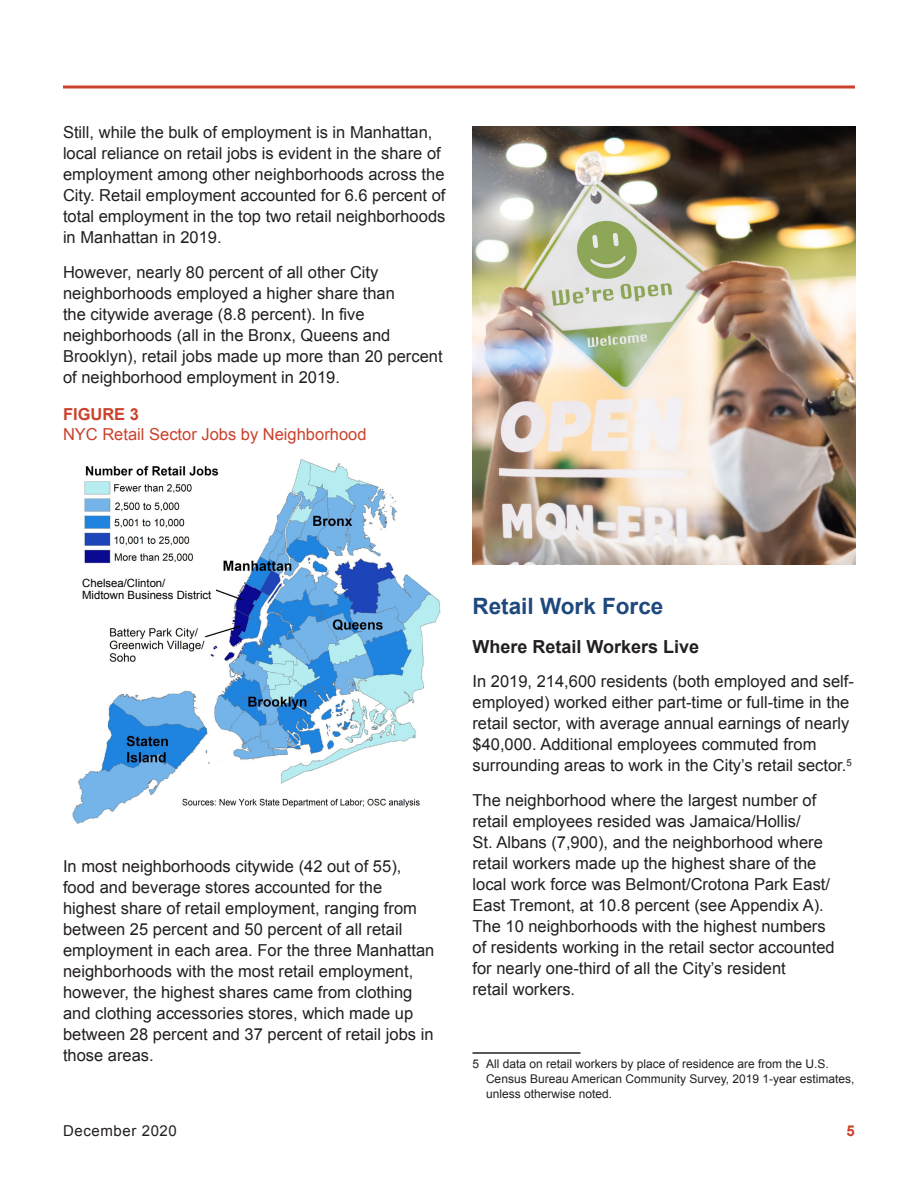
<style>
.page{position:relative;width:918px;height:1188px;background:#fff}
.page>*{position:absolute;margin:0;border:0;box-sizing:border-box;transform-origin:0 0}
._2_Subheads{font:700 22.5px "Arial";color:#1f497d}
._9_Small_Subhead{font:700 18px "Arial";color:#231f20}
._3_Body_Text{font:16.5px/21px "Arial";color:#231f20}
._7_Figures{font:16.5px/19.5px "Arial";color:#ca422c}
.t1{font:15px "Arial";letter-spacing:.04em;color:#231f20}
.t2{font:700 15px "Arial";color:#ca422c}
._8_Footnotes{font:12px/15px "Arial";color:#231f20}
.t3{font:11.4px/12.1px "Arial";color:#000}
.s1{font-weight:700}
</style>
<div class="page">
<hr style="left:63px;top:86px;width:792px;height:2px;background:#ca422c">
<img style="left:72px;top:459px;width:369px;height:365px">
<div style="left:79px;top:582px;width:137px;height:14px;background:#fff"></div>
<hr style="left:472px;top:1052px;width:108px;height:2px;background:#231f20">
<img style="left:473px;top:126px;width:382px;height:438px">
<p class="_3_Body_Text" style="left:63px;top:122px;width:384px">Still, while the bulk of employment is in Manhattan, local reliance on retail jobs is evident in the share of employment among other neighborhoods across the City. Retail employment accounted for 6.6 percent of total employment in the top two retail neighborhoods in Manhattan in 2019.</p>
<p class="_3_Body_Text" style="left:63px;top:261px;width:381px">However, nearly 80 percent of all other City neighborhoods employed a higher share than<br>the citywide average (8.8 percent). In five neighborhoods (all in the Bronx, Queens and Brooklyn), retail jobs made up more than 20 percent of neighborhood employment in 2019.</p>
<p class="_7_Figures" style="left:63px;top:405px;width:305px"><span class="s1">FIGURE 3<br></span>NYC Retail Sector Jobs by Neighborhood</p>
<p class="t3" style="left:82px;top:577px;width:131px">Chelsea/Clinton/<br>Midtown Business District</p>
<p class="_3_Body_Text" style="left:63px;top:855px;width:373px">In most neighborhoods citywide (42 out of 55), food and beverage stores accounted for the highest share of retail employment, ranging from between 25 percent and 50 percent of all retail employment in each area. For the three Manhattan neighborhoods with the most retail employment, however, the highest shares came from clothing and clothing accessories stores, which made up between 28 percent and 37 percent of retail jobs in those areas.</p>
<p class="_2_Subheads" style="left:472px;top:591px;width:192px">Retail Work Force</p>
<p class="_9_Small_Subhead" style="left:472px;top:634px;width:228px">Where Retail Workers Live</p>
<p class="_3_Body_Text" style="left:472px;top:671px;width:383px">In 2019, 214,600 residents (both employed and self&shy;employed) worked either part-time or full-time in the retail sector, with average annual earnings of nearly $40,000. Additional employees commuted from surrounding areas to work in the City’s retail sector.<sup>5</sup></p>
<p class="_3_Body_Text" style="left:472px;top:789px;width:364px">The neighborhood where the largest number of retail employees resided was Jamaica/Hollis/<br>St. Albans (7,900), and the neighborhood where retail workers made up the highest share of the local work force was Belmont/Crotona Park East/ East Tremont, at 10.8 percent (see Appendix A).<br>The 10 neighborhoods with the highest numbers of residents working in the retail sector accounted for nearly one-third of all the City’s resident<br>retail workers.</p>
<p class="_8_Footnotes" style="left:486px;top:1056px;width:370px;text-indent:-14px">5 All data on retail workers by place of residence are from the U.S.<br>Census Bureau American Community Survey, 2019 1-year estimates, unless otherwise noted.</p>
<p class="t1" style="left:63px;top:1121px;width:115px">December 2020</p>
<p class="t2" style="left:847px;top:1121px;width:10px">5</p>
</div>
